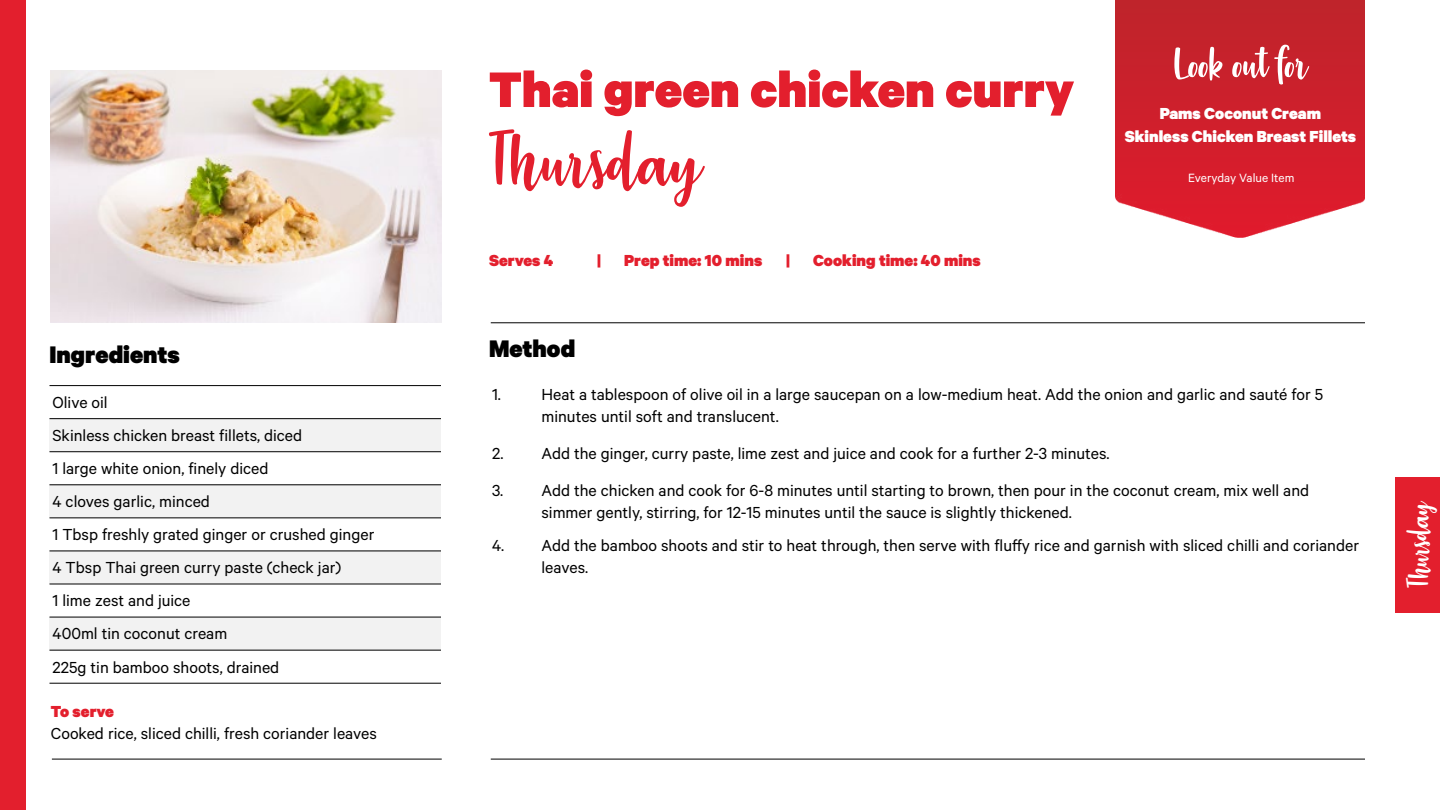
<style>
.page{position:relative;width:1440px;height:810px;background:#fff}
.page>*{position:absolute;margin:0;border:0;box-sizing:border-box;transform-origin:0 0}
.t1{font:90px "Strawberry Blossom";color:#e31f2d}
.t2{font:900 56.18px "Calibre";color:#e31f2d}
.t3{font:54px "Strawberry Blossom";color:#fff}
.t4{font:36px "Strawberry Blossom";color:#fff}
.t5{font:900 27px "Calibre";color:#000}
.t6{font:18px/33.1px "Calibre";color:#000}
.t7{font:900 18px "Calibre";color:#e31f2d}
.t8{font:900 18px/23.4px "Calibre";color:#fff;text-align:center}
.t9{font:13.5px "Calibre";color:#fff}
</style>
<div class="page">
<img style="left:51px;top:70px;width:391px;height:253px">
<div style="left:50px;top:419px;width:391px;height:33px;background:#f2f2f2"></div>
<div style="left:50px;top:485px;width:391px;height:33px;background:#f2f2f2"></div>
<div style="left:50px;top:551px;width:391px;height:33px;background:#f2f2f2"></div>
<div style="left:50px;top:617px;width:391px;height:33px;background:#f2f2f2"></div>
<hr style="left:50px;top:385px;width:391px;height:1px;background:#000">
<hr style="left:50px;top:419px;width:391px;height:1px;background:#000">
<hr style="left:50px;top:452px;width:391px;height:1px;background:#000">
<hr style="left:50px;top:485px;width:391px;height:1px;background:#000">
<hr style="left:50px;top:518px;width:391px;height:1px;background:#000">
<hr style="left:50px;top:551px;width:391px;height:1px;background:#000">
<hr style="left:50px;top:584px;width:391px;height:1px;background:#000">
<hr style="left:50px;top:617px;width:391px;height:1px;background:#000">
<hr style="left:50px;top:650px;width:391px;height:1px;background:#000">
<hr style="left:50px;top:683px;width:391px;height:1px;background:#000">
<div style="left:1396px;top:478px;width:44px;height:135px;background:#e31f2d"></div>
<div style="left:0;top:0;width:26px;height:810px;background:#e31f2d"></div>
<hr style="left:491px;top:323px;width:874px;height:1px;background:#000">
<hr style="left:491px;top:759px;width:874px;height:1px;background:#000">
<hr style="left:52px;top:759px;width:390px;height:1px;background:#000">
<img style="left:1116px;top:0;width:249px;height:238px">
<h3 class="t5" style="left:50px;top:337px;width:132px">Ingredients</h3>
<p class="t6" style="left:52px;top:385px;width:323px">Olive oil<br>Skinless chicken breast fillets, diced<br>1 large white onion, finely diced<br>4 cloves garlic, minced<br>1 Tbsp freshly grated ginger or crushed ginger<br>4 Tbsp Thai green curry paste (check jar)<br>1 lime zest and juice<br>400ml tin coconut cream<br>225g tin bamboo shoots, drained</p>
<p class="t7" style="left:51px;top:701px;width:65px">To serve</p>
<p class="t6" style="left:51px;top:716px;width:328px">Cooked rice, sliced chilli, fresh coriander leaves</p>
<h2 class="t2" style="left:489px;top:54px;width:587px">Thai green chicken curry</h2>
<h1 class="t1" style="left:491px;top:117px;width:214px">Thursday</h1>
<p class="t7" style="left:489px;top:249px;width:66px">Serves 4</p>
<p class="t7" style="left:597px;top:249px;width:5px">|</p>
<p class="t7" style="left:624px;top:249px;width:140px">Prep time: 10 mins</p>
<p class="t7" style="left:786px;top:249px;width:5px">|</p>
<p class="t7" style="left:813px;top:249px;width:169px">Cooking time: 40 mins</p>
<h3 class="t5" style="left:489px;top:331px;width:88px">Method</h3>
<h3 class="t3" style="left:1174px;top:37px;width:135px">Look out for</h3>
<p class="t8" style="left:1125px;top:101px;width:233px">Pams Coconut Cream<br>Skinless Chicken Breast Fillets</p>
<p class="t9" style="left:1188px;top:170px;width:108px">Everyday Value Item</p>
<p class="t6" style="left:542px;top:383px;width:783px;line-height:21.6px;text-indent:-50px">1. Heat a tablespoon of olive oil in a large saucepan on a low-medium heat. Add the onion and garlic and sauté for 5 minutes until soft and translucent.</p>
<p class="t6" style="left:492px;top:436px;width:619px">2. Add the ginger, curry paste, lime zest and juice and cook for a further 2-3 minutes.</p>
<p class="t6" style="left:542px;top:479px;width:769px;line-height:21.6px;text-indent:-50px">3. Add the chicken and cook for 6-8 minutes until starting to brown, then pour in the coconut cream, mix well and simmer gently, stirring, for 12-15 minutes until the sauce is slightly thickened.</p>
<p class="t6" style="left:542px;top:534px;width:819px;line-height:21.6px;text-indent:-50px">4. Add the bamboo shoots and stir to heat through, then serve with fluffy rice and garnish with sliced chilli and coriander leaves.</p>
<h3 class="t4" style="left:1401px;top:586px;width:86px;rotate:-90deg">Thursday</h3>
</div>
